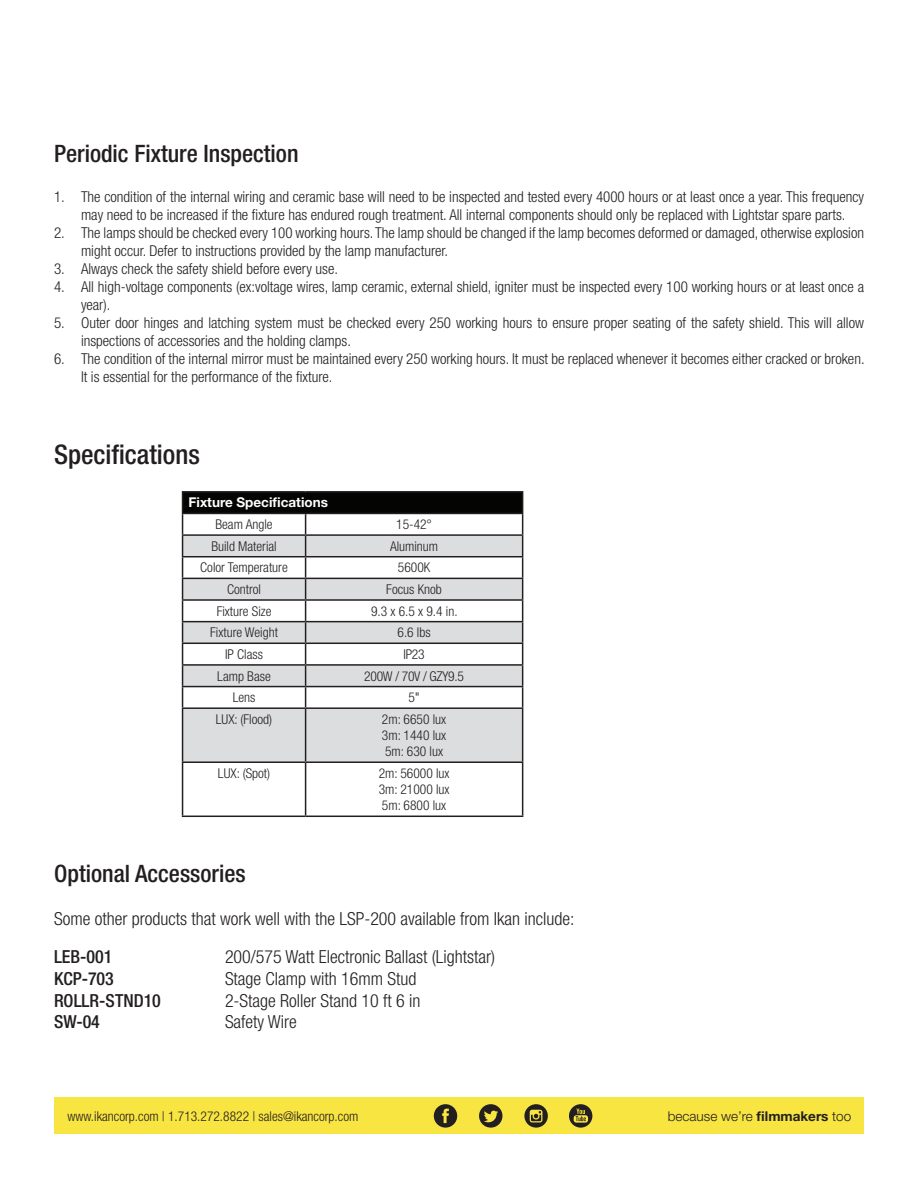
<style>
.page{position:relative;width:918px;height:1188px;background:#fff}
.page>*{position:absolute;margin:0;border:0;box-sizing:border-box;transform-origin:0 0}
.t1{font:500 condensed 27px "Helvetica Neue LT Std";color:#231f20}
.t2{font:500 condensed 24px "Helvetica Neue LT Std";color:#231f20}
.t3{font:300 condensed 18px "Helvetica Neue LT Std";color:#231f20}
.t4{font:500 condensed 18px "Helvetica Neue LT Std";color:#231f20}
.t5{font:300 condensed 15px/18px "Helvetica Neue LT Std";color:#231f20}
.t6{font:300 condensed 13.5px "Helvetica Neue LT Std";color:#231f20}
.t7{font:300 13.5px "Helvetica Neue LT Std";color:#231f20}
.t8{font:700 13.5px "Helvetica Neue LT Std";color:#fff}
.t9{font:300 condensed 13.5px "Helvetica Neue LT Std";letter-spacing:-.02em;color:#231f20}
.s1{font-stretch:normal}
.s2{font-weight:700}
</style>
<div class="page">
<div style="left:54px;top:1098px;width:810px;height:36px;background:#f8e541"></div>
<svg style="left:434px;top:1104px;width:23px;height:24px"></svg>
<svg style="left:569px;top:1104px;width:23px;height:24px"></svg>
<svg style="left:524px;top:1104px;width:24px;height:24px"></svg>
<svg style="left:479px;top:1104px;width:23px;height:24px"></svg>
<div style="left:183px;top:492px;width:340px;height:21px;background:#040503"></div>
<svg style="left:183px;top:536px;width:339px;height:225px;fill:#dcdddf"></svg>
<hr style="left:182px;top:491px;width:124px;height:2px;background:#231f20">
<hr style="left:306px;top:491px;width:217px;height:2px;background:#231f20">
<hr style="left:182px;top:513px;width:124px;height:1px;background:#231f20">
<hr style="left:306px;top:513px;width:217px;height:1px;background:#231f20">
<hr style="left:182px;top:534px;width:124px;height:2px;background:#231f20">
<hr style="left:306px;top:534px;width:217px;height:2px;background:#231f20">
<hr style="left:182px;top:556px;width:124px;height:1px;background:#231f20">
<hr style="left:306px;top:556px;width:217px;height:1px;background:#231f20">
<hr style="left:182px;top:578px;width:124px;height:1px;background:#231f20">
<hr style="left:306px;top:578px;width:217px;height:1px;background:#231f20">
<hr style="left:182px;top:599px;width:124px;height:2px;background:#231f20">
<hr style="left:306px;top:599px;width:217px;height:2px;background:#231f20">
<hr style="left:182px;top:621px;width:124px;height:1px;background:#231f20">
<hr style="left:306px;top:621px;width:217px;height:1px;background:#231f20">
<hr style="left:182px;top:643px;width:124px;height:1px;background:#231f20">
<hr style="left:306px;top:643px;width:217px;height:1px;background:#231f20">
<hr style="left:182px;top:664px;width:124px;height:2px;background:#231f20">
<hr style="left:306px;top:664px;width:217px;height:2px;background:#231f20">
<hr style="left:182px;top:686px;width:124px;height:1px;background:#231f20">
<svg style="left:182px;top:493px;width:1px;height:214px"></svg>
<hr style="left:306px;top:686px;width:217px;height:1px;background:#231f20">
<svg style="left:305px;top:514px;width:1px;height:193px"></svg>
<svg style="left:522px;top:493px;width:1px;height:214px"></svg>
<hr style="left:182px;top:707px;width:124px;height:2px;background:#231f20">
<hr style="left:182px;top:709px;width:1px;height:52px;background:#231f20">
<hr style="left:306px;top:707px;width:217px;height:2px;background:#231f20">
<hr style="left:305px;top:709px;width:1px;height:52px;background:#231f20">
<hr style="left:522px;top:709px;width:1px;height:52px;background:#231f20">
<hr style="left:182px;top:761px;width:124px;height:2px;background:#231f20">
<hr style="left:182px;top:763px;width:1px;height:53px;background:#231f20">
<hr style="left:306px;top:761px;width:217px;height:2px;background:#231f20">
<hr style="left:305px;top:763px;width:1px;height:53px;background:#231f20">
<hr style="left:522px;top:763px;width:1px;height:53px;background:#231f20">
<hr style="left:182px;top:816px;width:124px;height:1px;background:#231f20">
<hr style="left:306px;top:816px;width:217px;height:1px;background:#231f20">
<p class="t2" style="left:54px;top:139px;width:246px">Periodic Fixture Inspection</p>
<p class="t5" style="left:54px;top:187px;width:812px;text-align:center">1. The condition of the internal wiring and ceramic base will need to be inspected and tested every 4000 hours or at least once a year. This frequency may need to be increased if the fixture has endured rough treatment. All internal components should only be replaced with Lightstar spare parts.</p>
<p class="t5" style="left:81px;top:223px;width:785px;text-indent:-27px">2. The lamps should be checked every 100 working hours. The lamp should be changed if the lamp becomes deformed or damaged, otherwise explosion might occur. Defer to instructions provided by the lamp manufacturer.</p>
<p class="t5" style="left:54px;top:259px;width:286px">3. Always check the safety shield before every use.</p>
<p class="t5" style="left:81px;top:277px;width:785px;text-indent:-27px">4. All high-voltage components (ex:voltage wires, lamp ceramic, external shield, igniter must be inspected every 100 working hours or at least once a year).</p>
<p class="t5" style="left:81px;top:313px;width:784px;text-indent:-27px">5. Outer door hinges and latching system must be checked every 250 working hours to ensure proper seating of the safety shield. This will allow inspections of accessories and the holding clamps.</p>
<p class="t5" style="left:81px;top:349px;width:785px;text-indent:-27px">6. The condition of the internal mirror must be maintained every 250 working hours. It must be replaced whenever it becomes either cracked or broken.<br>It is essential for the performance of the fixture.</p>
<p class="t1" style="left:54px;top:438px;width:147px">Specifications</p>
<p class="t8" style="left:189px;top:494px;width:141px">Fixture Specifications</p>
<p class="t6" style="left:215px;top:517px;width:59px">Beam Angle</p>
<p class="t6" style="left:396px;top:517px;width:37px">15-42°</p>
<p class="t6" style="left:211px;top:538px;width:67px">Build Material</p>
<p class="t6" style="left:390px;top:538px;width:50px">Aluminum</p>
<p class="t6" style="left:200px;top:560px;width:89px">Color Temperature</p>
<p class="t6" style="left:398px;top:560px;width:34px">5600K</p>
<p class="t6" style="left:227px;top:581px;width:35px">Control</p>
<p class="t6" style="left:386px;top:581px;width:57px">Focus Knob</p>
<p class="t6" style="left:217px;top:603px;width:56px">Fixture Size</p>
<p class="t6" style="left:371px;top:603px;width:88px">9.3 x 6.5 x 9.4 in.</p>
<p class="t6" style="left:210px;top:625px;width:69px">Fixture Weight</p>
<p class="t6" style="left:398px;top:625px;width:35px">6.6 lbs</p>
<p class="t6" style="left:225px;top:646px;width:39px">IP Class</p>
<p class="t6" style="left:404px;top:646px;width:23px">IP23</p>
<p class="t6" style="left:217px;top:668px;width:55px">Lamp Base</p>
<p class="t9" style="left:364px;top:668px;width:101px">200W / 70V / GZY9.5</p>
<p class="t6" style="left:233px;top:690px;width:24px">Lens</p>
<p class="t6" style="left:408px;top:690px;width:13px">5<span class="s1">"</span></p>
<p class="t6" style="left:216px;top:711px;width:58px">LUX: (Flood)</p>
<p class="t6" style="left:382px;top:711px;width:66px">2m: 6650 lux</p>
<p class="t6" style="left:382px;top:728px;width:66px">3m: 1440 lux</p>
<p class="t6" style="left:385px;top:744px;width:59px">5m: 630 lux</p>
<p class="t6" style="left:218px;top:765px;width:54px">LUX: (Spot)</p>
<p class="t6" style="left:379px;top:765px;width:72px">2m: 56000 lux</p>
<p class="t6" style="left:379px;top:782px;width:72px">3m: 21000 lux</p>
<p class="t6" style="left:382px;top:798px;width:66px">5m: 6800 lux</p>
<p class="t2" style="left:54px;top:859px;width:193px">Optional Accessories</p>
<p class="t3" style="left:54px;top:908px;width:522px">Some other products that work well with the LSP-200 available from Ikan include:</p>
<p class="t4" style="left:54px;top:946px;width:60px">LEB-001</p>
<p class="t4" style="left:54px;top:968px;width:61px">KCP-703</p>
<p class="t4" style="left:54px;top:989px;width:108px">ROLLR-STND10</p>
<p class="t4" style="left:54px;top:1011px;width:47px">SW-04</p>
<p class="t3" style="left:225px;top:947px;width:272px">200/575 Watt Electronic Ballast (Lightstar)</p>
<p class="t3" style="left:225px;top:968px;width:193px">Stage Clamp with 16mm Stud</p>
<p class="t3" style="left:225px;top:990px;width:197px">2-Stage Roller Stand 10 ft 6 in</p>
<p class="t3" style="left:225px;top:1011px;width:73px">Safety Wire</p>
<p class="t6" style="left:68px;top:1108px;width:292px">www.ikancorp.com | 1.713.272.8822 | sales@ikancorp.com</p>
<p class="t7" style="left:668px;top:1108px;width:185px">because we’re <span class="s2">filmmakers</span> too</p>
</div>
